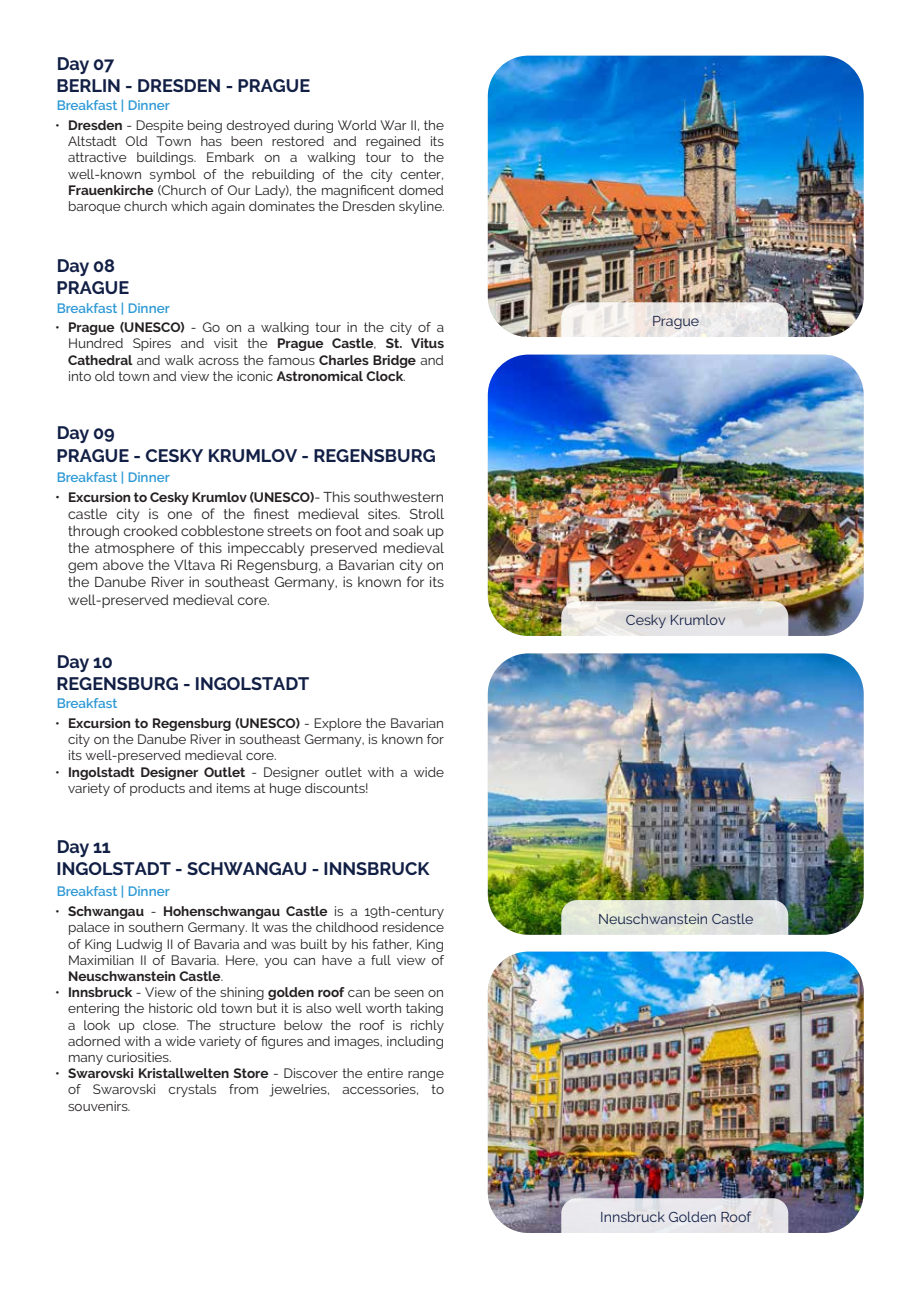
<style>
.page{position:relative;width:919px;height:1289px;background:#fff}
.page>*{position:absolute;margin:0;border:0;box-sizing:border-box;transform-origin:0 0}
.t1{font:700 18px/22.5px "Raleway";color:#121f45}
.t2{font:14.25px/17.1px "Raleway";color:#231f20;text-align:justify}
.t3{font:14.25px "Raleway";color:#121f45}
.t4{font:13.5px/16.2px "Raleway";color:#231f20;text-align:justify}
.t5{font:600 13.5px "Raleway";color:#2e99d5}
.t6{font:700 13.5px "Raleway";color:#231f20}
.s1{font-weight:700}
.s2{font-weight:400;font-size:14.25px}
</style>
<div class="page">
<img style="left:488px;top:56px;width:375px;height:281px">
<svg style="left:561px;top:302px;width:227px;height:35px"></svg>
<img style="left:488px;top:354px;width:375px;height:282px">
<svg style="left:561px;top:601px;width:227px;height:35px;background:#e3e1df"></svg>
<img style="left:488px;top:653px;width:375px;height:281px">
<svg style="left:561px;top:900px;width:227px;height:34px;background:#dde1d8"></svg>
<img style="left:488px;top:951px;width:375px;height:281px">
<svg style="left:561px;top:1198px;width:227px;height:34px;background:#e5e4e8"></svg>
<h1 class="t1" style="left:56px;top:52px;width:255px">Day 07<br>BERLIN - DRESDEN - PRAGUE</h1>
<p class="t4" style="left:68px;top:117px;width:378px;text-indent:-13px">• <span class="s1">Dresden</span> - Despite being destroyed during World War II, the Altstadt Old Town has been restored and regained its attractive buildings. Embark on a walking tour to the well-known symbol of the rebuilding of the city center, <span class="s1">Frauenkirche</span> (Church of Our Lady), the magnificent domed baroque church which again dominates the Dresden skyline.</p>
<p class="t5" style="left:57px;top:98px;width:115px">Breakfast | Dinner</p>
<h1 class="t1" style="left:56px;top:254px;width:74px">Day 08<br>PRAGUE</h1>
<p class="t4" style="left:68px;top:319px;width:377px;text-indent:-13px">• <span class="s1">Prague (UNESCO)</span> - Go on a walking tour in the city of a Hundred Spires and visit the <span class="s1">Prague Castle</span>, <span class="s1">St. Vitus Cathedral</span> and walk across the famous <span class="s1">Charles Bridge</span> and into old town and view the iconic <span class="s1">Astronomical Clock</span>.</p>
<p class="t5" style="left:57px;top:300px;width:115px">Breakfast | Dinner</p>
<h1 class="t1" style="left:56px;top:421px;width:380px">Day 09<br>PRAGUE - CESKY KRUMLOV - REGENSBURG</h1>
<p class="t6" style="left:55px;top:489px;width:390px"><span class="s2">•</span> Excursion to Cesky Krumlov (UNESCO)<span class="s2">- This southwestern</span></p>
<p class="t2" style="left:68px;top:505px;width:377px">castle city is one of the finest medieval sites. Stroll through crooked cobblestone streets on foot and soak up the atmosphere of this impeccably preserved medieval gem above the Vltava Ri Regensburg, a Bavarian city on the Danube River in southeast Germany, is known for its well-preserved medieval core.</p>
<p class="t5" style="left:57px;top:469px;width:115px">Breakfast | Dinner</p>
<h1 class="t1" style="left:56px;top:650px;width:254px">Day 10<br>REGENSBURG - INGOLSTADT</h1>
<p class="t4" style="left:68px;top:715px;width:377px;text-indent:-13px">• <span class="s1">Excursion to Regensburg (UNESCO)</span> - Explore the Bavarian city on the Danube River in southeast Germany, is known for its well-preserved medieval core.</p>
<p class="t4" style="left:68px;top:763px;width:377px;text-indent:-13px">• <span class="s1">Ingolstadt Designer Outlet</span> - Designer outlet with a wide variety of products and items at huge discounts!</p>
<p class="t5" style="left:57px;top:695px;width:62px">Breakfast</p>
<h1 class="t1" style="left:56px;top:835px;width:374px">Day 11<br>INGOLSTADT - SCHWANGAU - INNSBRUCK</h1>
<p class="t4" style="left:68px;top:903px;width:377px;text-indent:-13px">• <span class="s1">Schwangau</span> - <span class="s1">Hohenschwangau Castle</span> is a 19th-century palace in southern Germany. It was the childhood residence of King Ludwig II of Bavaria and was built by his father, King Maximilian II of Bavaria. Here, you can have a full view of <span class="s1">Neuschwanstein Castle</span>.</p>
<p class="t4" style="left:68px;top:984px;width:377px;text-indent:-13px">• <span class="s1">Innsbruck</span> - View of the shining <span class="s1">golden roof</span> can be seen on entering the historic old town but it is also well worth taking a look up close. The structure below the roof is richly adorned with a wide variety of figures and images, including many curiosities.</p>
<p class="t4" style="left:68px;top:1065px;width:377px;text-indent:-13px">• <span class="s1">Swarovski Kristallwelten Store</span> - Discover the entire range of Swarovski crystals from jewelries, accessories, to souvenirs.</p>
<p class="t5" style="left:57px;top:883px;width:115px">Breakfast | Dinner</p>
<p class="t3" style="left:652px;top:312px;width:49px">Prague</p>
<p class="t3" style="left:626px;top:611px;width:101px">Cesky Krumlov</p>
<p class="t3" style="left:598px;top:910px;width:157px">Neuschwanstein Castle</p>
<p class="t3" style="left:600px;top:1208px;width:153px">Innsbruck Golden Roof</p>
</div>
